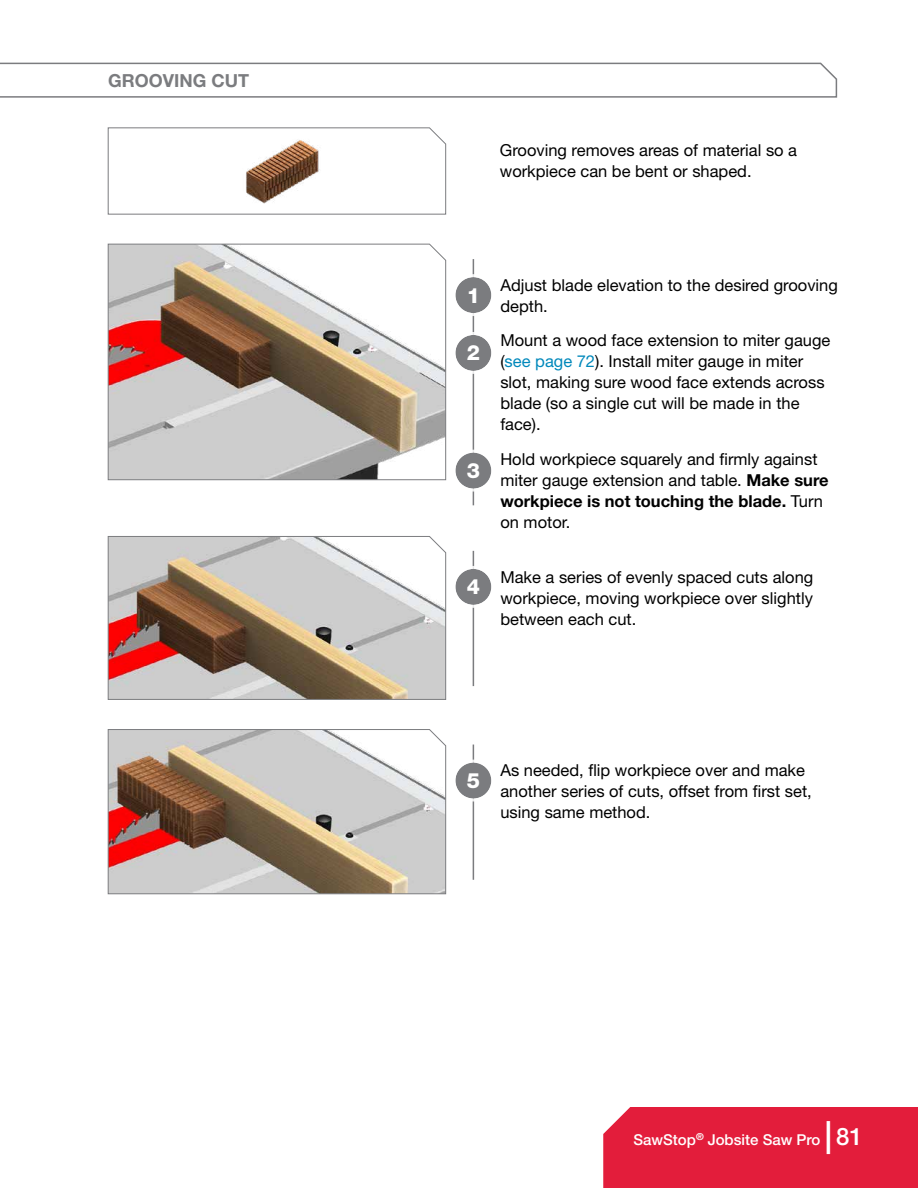
<style>
.page{position:relative;width:918px;height:1188px;background:#fff}
.page>*{position:absolute;margin:0;border:0;box-sizing:border-box;transform-origin:0 0}
.t1{font:800 21px "Helvetica Neue LT Std";color:#fff}
.t2{font:700 18px "Helvetica Neue LT Std";color:#7b7c7f}
.t3{font:16.5px/21px "Helvetica Neue LT Std";color:#000}
.t4{font:500 15px "Helvetica Neue LT Std";color:#fff}
.s1{color:#08b}
.s2{font-weight:700}
.s3{font-size:33px}
.s4{font-size:24px}
</style>
<div class="page">
<hr style="left:473px;top:259px;width:1px;height:246px;background:#7b7c7f">
<hr style="left:473px;top:551px;width:1px;height:135px;background:#7b7c7f">
<hr style="left:473px;top:745px;width:1px;height:135px;background:#7b7c7f">
<svg style="left:108px;top:127px;width:338px;height:88px"></svg>
<svg style="left:108px;top:536px;width:338px;height:164px;background:#b6a69d"></svg>
<svg style="left:108px;top:729px;width:338px;height:165px;background:#b6a69c"></svg>
<svg style="left:108px;top:244px;width:338px;height:236px"></svg>
<div style="left:455px;top:277px;width:36px;height:36px;background:#7b7c7f;border-radius:50%"></div>
<div style="left:452px;top:274px;width:42px;height:42px;border:3px solid #fff;border-radius:50%"></div>
<div style="left:455px;top:569px;width:36px;height:36px;background:#7b7c7f;border-radius:50%"></div>
<div style="left:452px;top:566px;width:42px;height:42px;border:3px solid #fff;border-radius:50%"></div>
<div style="left:455px;top:763px;width:36px;height:36px;background:#7b7c7f;border-radius:50%"></div>
<div style="left:452px;top:760px;width:42px;height:42px;border:3px solid #fff;border-radius:50%"></div>
<div style="left:455px;top:335px;width:36px;height:36px;background:#7b7c7f;border-radius:50%"></div>
<div style="left:452px;top:332px;width:42px;height:42px;border:3px solid #fff;border-radius:50%"></div>
<div style="left:455px;top:453px;width:36px;height:36px;background:#7b7c7f;border-radius:50%"></div>
<div style="left:452px;top:450px;width:42px;height:42px;border:3px solid #fff;border-radius:50%"></div>
<svg style="left:0;top:62px;width:838px;height:36px"></svg>
<div style="left:603px;top:1107px;width:315px;height:81px;background:#e31d3b"></div>
<p class="t2" style="left:108px;top:69px;width:142px">GROOVING CUT</p>
<p class="t3" style="left:500px;top:139px;width:299px">Grooving removes areas of material so a workpiece can be bent or shaped.</p>
<p class="t1" style="left:467px;top:283px;width:15px">1</p>
<p class="t1" style="left:467px;top:340px;width:15px">2</p>
<p class="t1" style="left:467px;top:458px;width:15px">3</p>
<p class="t1" style="left:467px;top:574px;width:15px">4</p>
<p class="t3" style="left:500px;top:274px;width:339px">Adjust blade elevation to the desired grooving depth.</p>
<p class="t3" style="left:500px;top:330px;width:332px">Mount a wood face extension to miter gauge (<span class="s1">see page 72</span>). Install miter gauge in miter slot, making sure wood face extends across blade (so a single cut will be made in the face).</p>
<p class="t3" style="left:500px;top:448px;width:330px">Hold workpiece squarely and firmly against miter gauge extension and table. <span class="s2">Make sure workpiece is not touching the blade.</span> Turn on motor.</p>
<p class="t3" style="left:500px;top:567px;width:314px;text-align:justify">Make a series of evenly spaced cuts along workpiece, moving workpiece over slightly between each cut.</p>
<p class="t1" style="left:467px;top:768px;width:15px">5</p>
<p class="t3" style="left:500px;top:759px;width:313px">As needed, flip workpiece over and make another series of cuts, offset from first set, using same method.</p>
<p class="t4" style="left:634px;top:1131px;width:231px">SawStop<sup>®</sup> Jobsite Saw Pro <span class="s3">|</span> <span class="s4">81</span></p>
</div>
